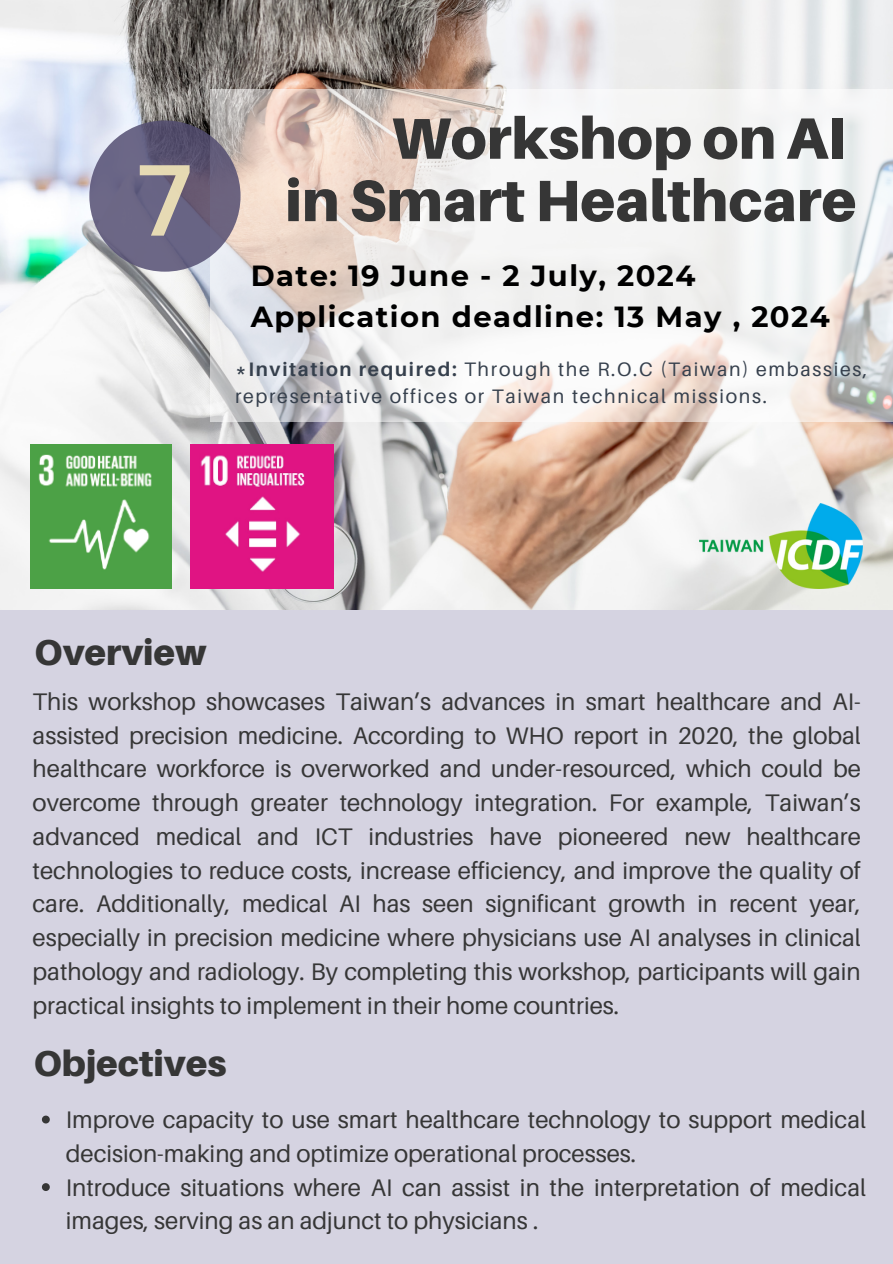
<style>
.page{position:relative;width:893px;height:1264px;background:#fff}
.page>*{position:absolute;margin:0;border:0;box-sizing:border-box;transform-origin:0 0}
.t1{font:900 58.35px/62.4px "Aileron";color:#363636;text-align:right}
.t2{font:900 36px "Aileron";color:#363636}
.t3{font:700 28.95px/41.7px "Montserrat";letter-spacing:.05em;color:#000}
.t4{font:24px/33.8px "Aileron";color:#363636}
.t5{font:19.5px/27px "Aileron";letter-spacing:.085em;color:#36404d}
.s1{font-family:"Object Sans";font-weight:500;font-size:99.3px;color:#f5e8ba}
.s2{font-weight:700}
</style>
<div class="page">
<div style="left:0;top:0;width:892px;height:1263px;background:#d5d3e1"></div>
<img style="left:0;top:0;width:892px;height:609px">
<svg style="left:210px;top:90px;width:682px;height:332px;background:#ece7e5"></svg>
<svg style="left:89px;top:120px;width:151px;height:152px;background:#66607e"></svg>
<svg style="left:42px;top:1115px;width:8px;height:8px"></svg>
<svg style="left:42px;top:1183px;width:8px;height:7px"></svg>
<img style="left:699px;top:503px;width:163px;height:85px">
<img style="left:30px;top:444px;width:141px;height:144px">
<img style="left:190px;top:444px;width:143px;height:144px">
<p class="t1" style="left:139px;top:106px;width:719px">Workshop on AI<br><span class="s1">7</span> in Smart Healthcare</p>
<p class="t3" style="left:251px;top:254px;width:580px">Date: 19 June - 2 July, 2024<br>Application deadline: 13 May , 2024</p>
<p class="t5" style="left:235px;top:356px;width:633px"><span class="s2">*Invitation required:</span> Through the R.O.C (Taiwan) embassies, representative offices or Taiwan technical missions.</p>
<h1 class="t2" style="left:34px;top:630px;width:174px">Overview</h1>
<h3 class="t4" style="left:33px;top:684px;width:829px;text-align:justify">This workshop showcases Taiwan’s advances in smart healthcare and AI&shy;assisted precision medicine. According to WHO report in 2020, the global healthcare workforce is overworked and under-resourced, which could be overcome through greater technology integration. For example, Taiwan’s advanced medical and ICT industries have pioneered new healthcare technologies to reduce costs, increase efficiency, and improve the quality of care. Additionally, medical AI has seen significant growth in recent year, especially in precision medicine where physicians use AI analyses in clinical pathology and radiology. By completing this workshop, participants will gain practical insights to implement in their home countries.</h3>
<p class="t2" style="left:34px;top:1040px;width:194px">Objectives</p>
<p class="t4" style="left:66px;top:1102px;width:801px">Improve capacity to use smart healthcare technology to support medical decision-making and optimize operational processes.</p>
<p class="t4" style="left:66px;top:1169px;width:801px">Introduce situations where AI can assist in the interpretation of medical images, serving as an adjunct to physicians .</p>
</div>
